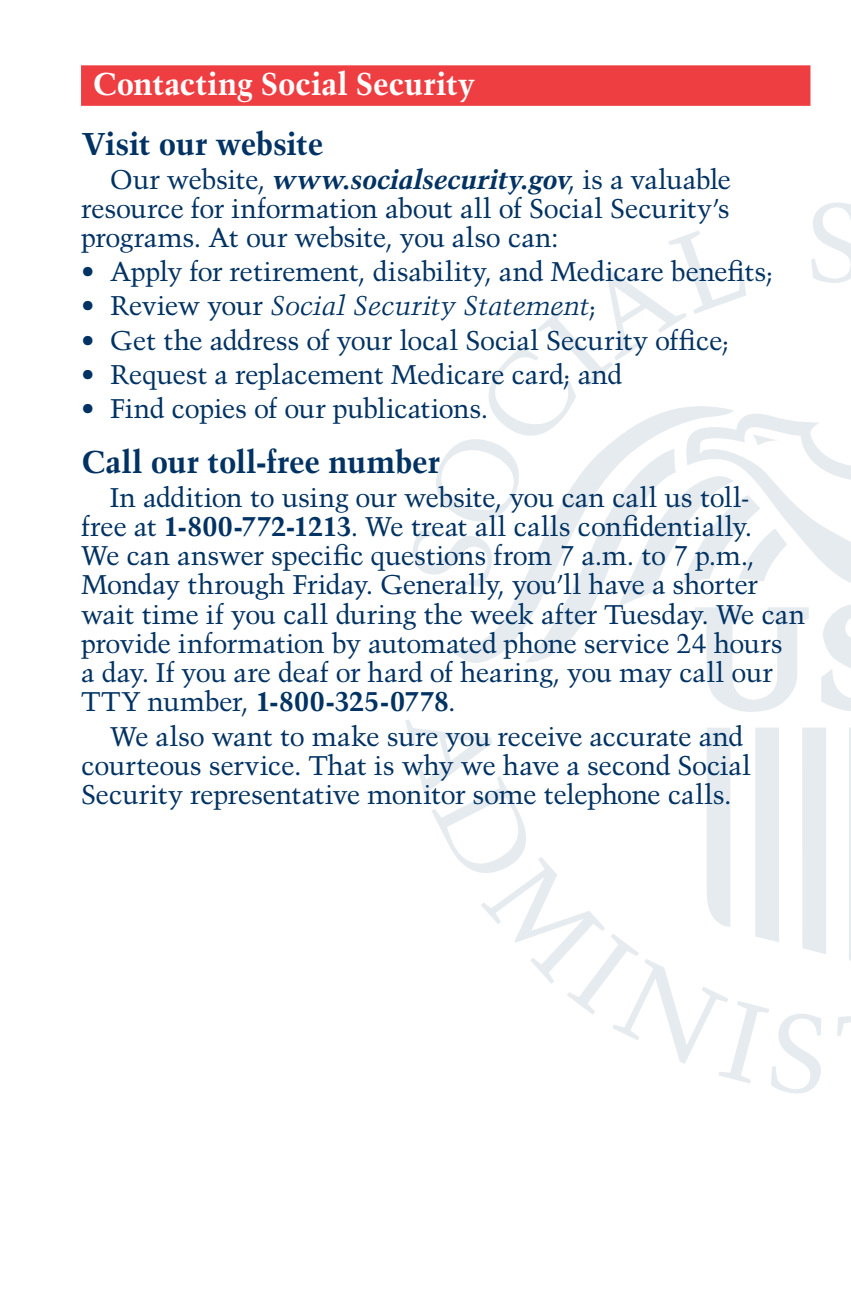
<style>
.page{position:relative;width:851px;height:1296px;background:#fff}
.page>*{position:absolute;margin:0;border:0;box-sizing:border-box;transform-origin:0 0}
.H2{font:700 31.5px "Trump Mediaeval";letter-spacing:-.01em;color:#003263}
.H1-CSS{font:700 31.5px "Trump Mediaeval";letter-spacing:-.005em;color:#fff}
.Paragraph{font:27px/29.2px "Trump Mediaeval";letter-spacing:-.015em;color:#003263}
.t1{font:italic 27px "Trump Mediaeval";letter-spacing:-.01em;color:#003263}
.s1{font-weight:700;font-style:italic}
.s2{font-style:normal}
.s3{font-weight:700}
</style>
<div class="page">
<svg style="left:837px;top:1016px;width:13px;height:20px"></svg>
<svg style="left:849px;top:728px;width:1px;height:232px"></svg>
<svg style="left:413px;top:203px;width:437px;height:509px"></svg>
<svg style="left:405px;top:719px;width:421px;height:375px"></svg>
<div style="left:81px;top:65px;width:729px;height:41px;background:#ef3e42"></div>
<p class="H1-CSS" style="left:92px;top:64px;width:384px">Contacting Social Security</p>
<p class="H2" style="left:81px;top:124px;width:244px">Visit our website</p>
<p class="Paragraph" style="left:81px;top:164px;width:651px;text-align:justify;text-indent:29px">Our website, <span class="s1">www.socialsecurity.gov</span>, is a valuable resource for information about all of Social Security’s programs. At our website, you also can:</p>
<p class="Paragraph" style="left:81px;top:257px;width:693px">• Apply for retirement, disability, and Medicare benefits;</p>
<p class="t1" style="left:81px;top:290px;width:516px"><span class="s2">• Review your</span> Social Security Statement<span class="s2">;</span></p>
<p class="Paragraph" style="left:81px;top:325px;width:649px">• Get the address of your local Social Security office;</p>
<p class="Paragraph" style="left:81px;top:359px;width:542px">• Request a replacement Medicare card; and</p>
<p class="Paragraph" style="left:81px;top:393px;width:408px">• Find copies of our publications.</p>
<p class="H2" style="left:81px;top:442px;width:360px">Call our toll-free number</p>
<p class="Paragraph" style="left:81px;top:482px;width:725px;text-indent:29px">In addition to using our website, you can call us toll-<br>free at <span class="s3">1-800-772-1213</span>. We treat all calls confidentially.<br>We can answer specific questions from 7 a.m. to 7 p.m., Monday through Friday. Generally, you’ll have a shorter wait time if you call during the week after Tuesday. We can provide information by automated phone service 24 hours<br>a day. If you are deaf or hard of hearing, you may call our TTY number, <span class="s3">1-800-325-0778</span>.</p>
<p class="Paragraph" style="left:81px;top:721px;width:671px;text-indent:29px">We also want to make sure you receive accurate and courteous service. That is why we have a second Social<br>Security representative monitor some telephone calls.</p>
</div>
